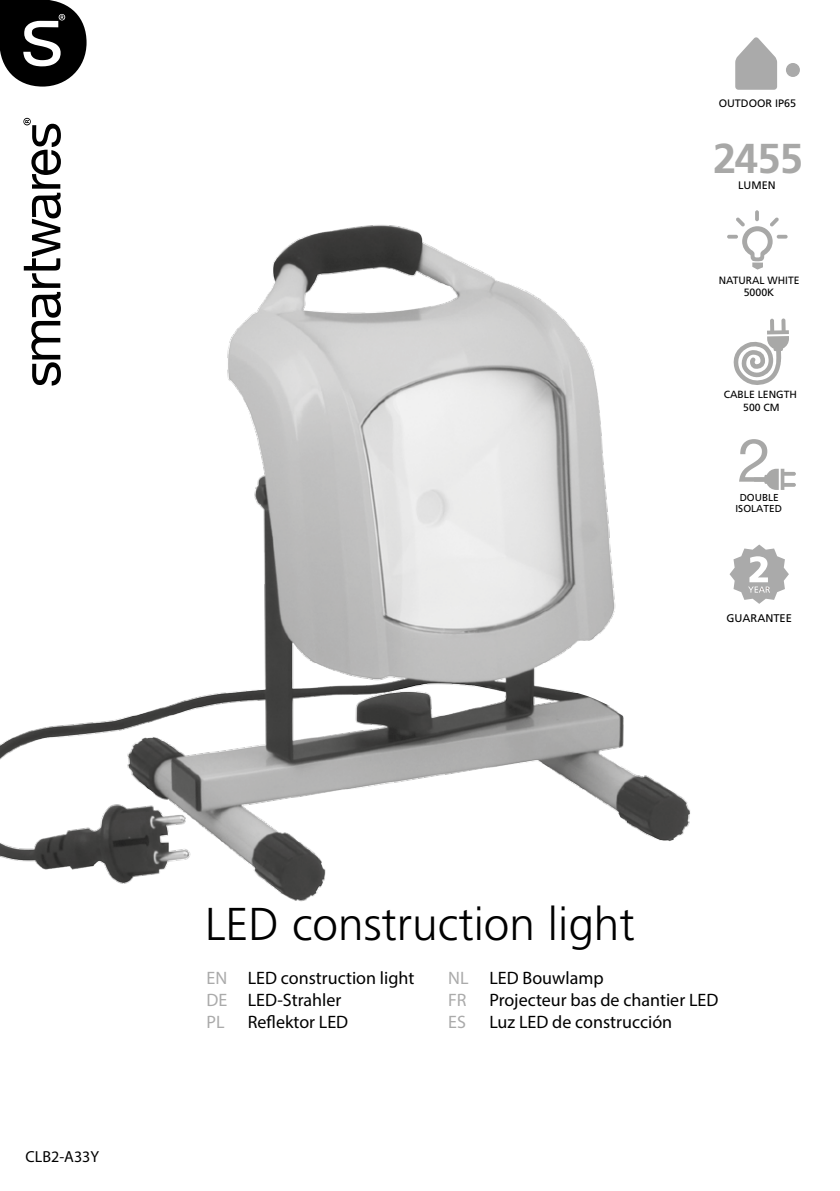
<style>
.page{position:relative;width:840px;height:1191px;background:#fff}
.page>*{position:absolute;margin:0;border:0;box-sizing:border-box;transform-origin:0 0}
.t1{font:300 46px "Frutiger";color:#000}
.t2{font:700 41.8px "Frutiger";color:#a8a8a7}
.t3{font:18px/22px "Myriad Pro";color:#000}
.t4{font:18px "Myriad Pro";color:#aaa}
.t5{font:16px "Myriad Pro";color:#000}
.t6{font:11.2px "Frutiger";color:#000}
.t7{font:10.8px "Frutiger";color:#000}
.t8{font:10.6px/12.6px "Frutiger";color:#000;text-align:center}
.t9{font:10.4px "Frutiger";color:#000}
.t10{font:10px "Frutiger";color:#000}
.s1{color:#aaa}
</style>
<div class="page">
<img style="left:0;top:210px;width:789px;height:692px">
<svg style="left:23px;top:118px;width:38px;height:267px"></svg>
<svg style="left:0;top:0;width:86px;height:87px"></svg>
<svg style="left:573px;top:544px;width:216px;height:191px"></svg>
<div style="left:785px;top:63px;width:14px;height:14px;background:#aaa;border-radius:50%"></div>
<svg style="left:735px;top:37px;width:41px;height:53px"></svg>
<svg style="left:738px;top:439px;width:57px;height:51px"></svg>
<svg style="left:754px;top:210px;width:4px;height:11px"></svg>
<svg style="left:726px;top:235px;width:11px;height:4px"></svg>
<svg style="left:776px;top:235px;width:11px;height:4px"></svg>
<svg style="left:735px;top:217px;width:43px;height:53px"></svg>
<svg style="left:728px;top:318px;width:60px;height:75px"></svg>
<p class="t7" style="left:718px;top:97px;width:79px">OUTDOOR IP65</p>
<h2 class="t2" style="left:712px;top:134px;width:91px">2455</h2>
<p class="t7" style="left:737px;top:179px;width:39px">LUMEN</p>
<p class="t8" style="left:718px;top:274px;width:82px">NATURAL WHITE<br>5000K</p>
<p class="t9" style="left:723px;top:388px;width:75px">CABLE LENGTH</p>
<p class="t9" style="left:742px;top:401px;width:38px">500 CM</p>
<p class="t10" style="left:739px;top:491px;width:41px">DOUBLE</p>
<p class="t10" style="left:735px;top:503px;width:48px">ISOLATED</p>
<p class="t6" style="left:726px;top:611px;width:67px">GUARANTEE</p>
<p class="t5" style="left:26px;top:1146px;width:75px">CLB2-A33Y</p>
<h1 class="t1" style="left:205px;top:898px;width:431px">LED construction light</h1>
<p class="t3" style="left:206px;top:966px;width:209px"><span class="s1">EN</span> LED construction light<br><span class="s1">DE</span> LED-Strahler<br><span class="s1">PL</span></p>
<p class="t3" style="left:448px;top:966px;width:157px"><span class="s1">NL</span> LED Bouwlamp<br><span class="s1">FR</span></p>
<p class="t3" style="left:489px;top:988px;width:230px">Projecteur bas de chantier LED</p>
<p class="t3" style="left:248px;top:1010px;width:102px">Reflektor LED</p>
<p class="t4" style="left:448px;top:1011px;width:19px">ES</p>
<p class="t3" style="left:489px;top:1010px;width:184px">Luz LED de construcción</p>
</div>
